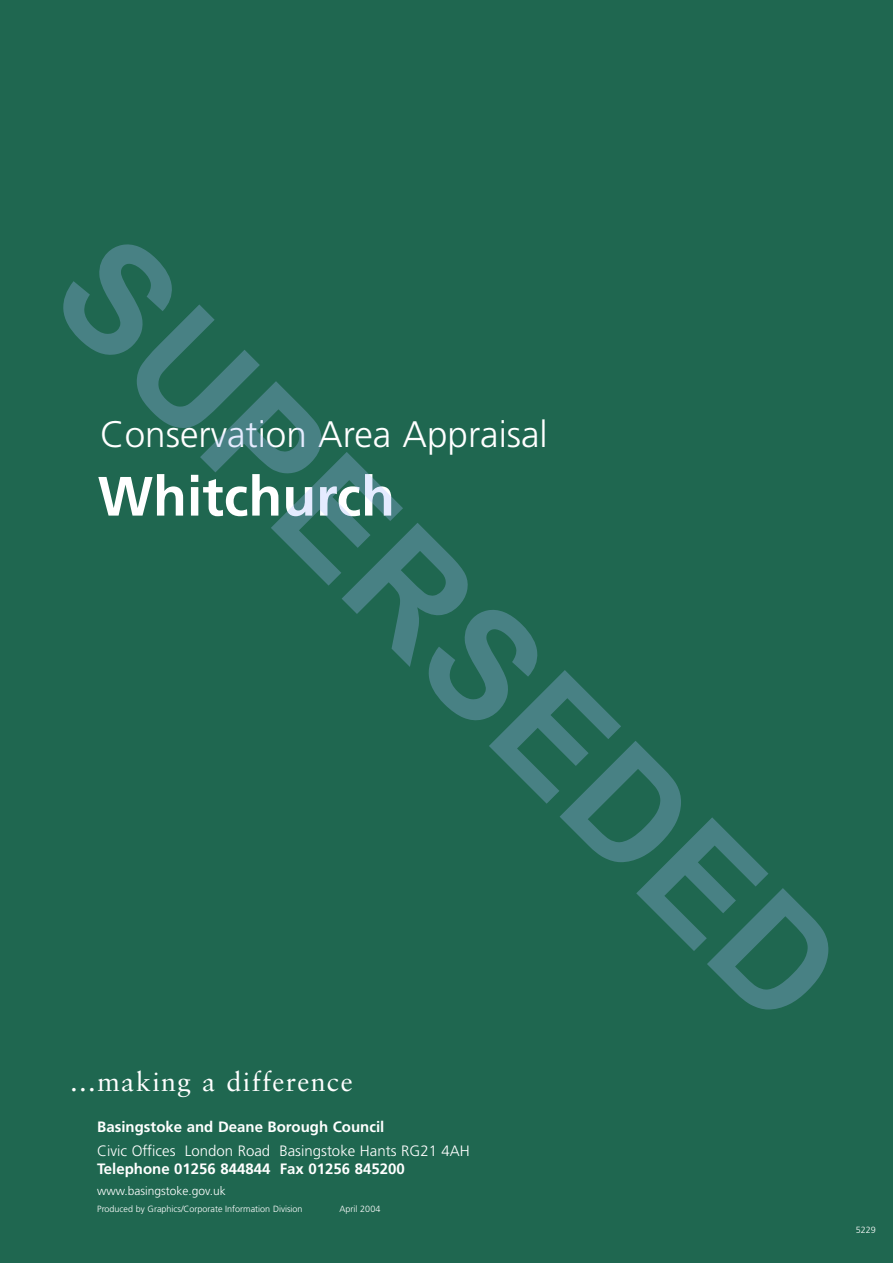
<style>
.page{position:relative;width:893px;height:1263px;background:#1f6750}
.page>*{position:absolute;margin:0;border:0;box-sizing:border-box;transform-origin:0 0}
.t1{font:700 150px "Arial";color:rgb(171 191 255/.3)}
.t2{font:700 55.35px "Frutiger LT";color:#fff}
.t3{font:300 36.9px "Frutiger LT";color:#fff}
.t4{font:27px "Sabon CE";letter-spacing:.05em;color:#fff}
.t5{font:300 15px/18px "Frutiger LT";color:#fff}
.t6{font:700 15px "Frutiger LT";color:#fff}
.t7{font:300 12px "Frutiger LT";color:#fff}
._1__Title{font:300 9px "Frutiger LT";color:#fff}
.s1{font-weight:700}
</style>
<div class="page">
<h1 class="t1" style="left:157px;top:190px;width:1035px;rotate:45deg">SUPERSEDED</h1>
<p class="t3" style="left:100px;top:413px;width:449px">Conservation Area Appraisal</p>
<p class="t2" style="left:98px;top:464px;width:299px">Whitchurch</p>
<p class="t4" style="left:70px;top:1065px;width:285px">…making a difference</p>
<p class="t6" style="left:97px;top:1117px;width:289px">Basingstoke and Deane Borough Council</p>
<p class="t5" style="left:97px;top:1142px;width:374px">Civic Offices London Road Basingstoke Hants RG21 4AH<br><span class="s1">Telephone 01256 844844 Fax 01256 845200</span></p>
<p class="t7" style="left:97px;top:1184px;width:130px">www.basingstoke.gov.uk</p>
<p class="_1__Title" style="left:97px;top:1204px;width:207px">Produced by Graphics/Corporate Information Division</p>
<p class="_1__Title" style="left:340px;top:1204px;width:42px">April 2004</p>
<p class="_1__Title" style="left:856px;top:1224px;width:22px">5229</p>
</div>
